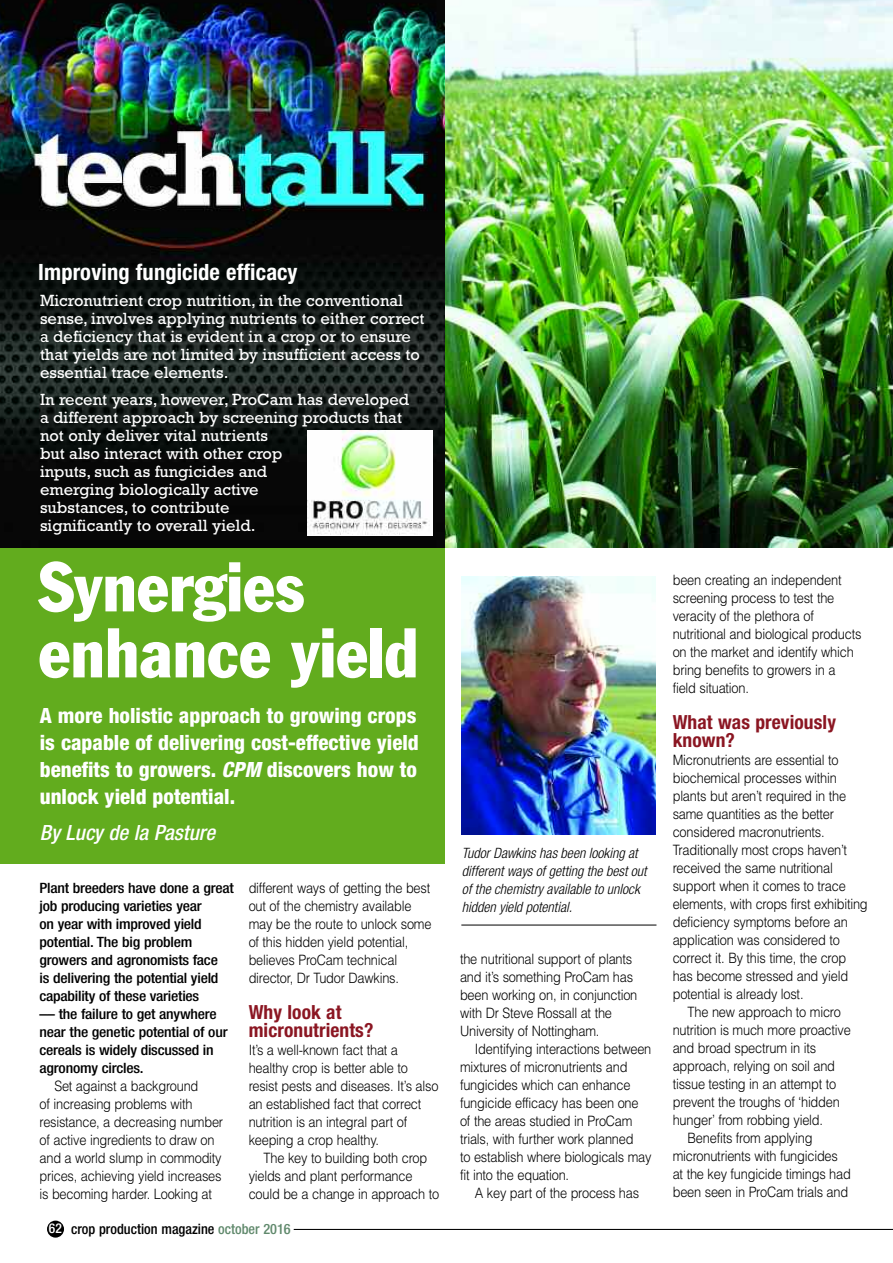
<style>
.page{position:relative;width:893px;height:1263px;background:#fff}
.page>*{position:absolute;margin:0;border:0;box-sizing:border-box;transform-origin:0 0}
.t1{font:condensed 69px/66px "Franklin Gothic";color:#fff}
.t2{font:700 condensed 22.5px "Helvetica Neue";letter-spacing:.005em;color:#fff}
.t3{font:800 condensed 21px/27px "Helvetica Neue";color:#fff;text-align:justify}
.t4{font:italic 500 condensed 21px "Helvetica Neue";color:#fff}
.t5{font:700 condensed 19.5px/18px "Helvetica Neue";letter-spacing:.005em;color:#8b1622}
.t6{font:16.5px/18px "Rockwell";color:#fff}
.t7{font:300 14.25px/18px "Helvetica";letter-spacing:-.015em;color:#000;scale:.9 1}
.t8{font:500 condensed 14.25px/18px "Helvetica Neue";letter-spacing:-.015em;color:#000;scale:1.1 1}
.t9{font:italic 300 condensed 14.25px/18px "Helvetica Neue";color:#000}
.t10{font:500 condensed 14.25px "Helvetica Neue";letter-spacing:-.015em;color:#000}
.s1{font-style:italic}
.s2{font-size:13.5px;color:#fff}
.s3{color:#60896c}
</style>
<div class="page">
<hr style="left:461px;top:925px;width:195px;height:1px;background:#000">
<img style="left:461px;top:576px;width:195px;height:259px">
<img style="left:444px;top:0;width:449px;height:547px">
<img style="left:0;top:0;width:444px;height:548px">
<div style="left:0;top:548px;width:444px;height:315px;background:#62ac1e"></div>
<img style="left:308px;top:430px;width:124px;height:105px">
<div style="left:47px;top:1220px;width:17px;height:17px;background:#000;border-radius:50%"></div>
<hr style="left:294px;top:1229px;width:599px;height:1px;background:#000">
<h2 class="t2" style="left:38px;top:264px;width:261px">Improving fungicide efficacy</h2>
<p class="t6" style="left:40px;top:293px;width:386px">Micronutrient crop nutrition, in the conventional sense, involves applying nutrients to either correct a deficiency that is evident in a crop or to ensure that yields are not limited by insufficient access to essential trace elements.</p>
<p class="t6" style="left:40px;top:392px;width:371px">In recent years, however, ProCam has developed a different approach by screening products that not only deliver vital nutrients<br>but also interact with other crop<br>inputs, such as fungicides and<br>emerging biologically active<br>substances, to contribute<br>significantly to overall yield.</p>
<h1 class="t1" style="left:39px;top:559px;width:382px">Synergies enhance yield</h1>
<h3 class="t3" style="left:40px;top:704px;width:381px">A more holistic approach to growing crops is capable of delivering cost-effective yield benefits to growers. <span class="s1">CPM</span> discovers how to unlock yield potential.</h3>
<h3 class="t4" style="left:40px;top:825px;width:177px">By Lucy de la Pasture</h3>
<p class="t8" style="left:40px;top:880px;width:178px">Plant breeders have done a great job producing varieties year<br>on year with improved yield potential. The big problem growers and agronomists face<br>is delivering the potential yield capability of these varieties<br>–– the failure to get anywhere near the genetic potential of our cereals is widely discussed in agronomy circles.</p>
<p class="t7" style="left:40px;top:1077px;width:206px;text-indent:15px">Set against a background<br>of increasing problems with resistance, a decreasing number of active ingredients to draw on and a world slump in commodity prices, achieving yield increases is becoming harder. Looking at</p>
<p class="t7" style="left:249px;top:879px;width:205px">different ways of getting the best out of the chemistry available may be the route to unlock some of this hidden yield potential, believes ProCam technical director, Dr Tudor Dawkins.</p>
<h3 class="t5" style="left:249px;top:1005px;width:126px">Why look at micronutrients?</h3>
<p class="t7" style="left:249px;top:1041px;width:212px">It’s a well-known fact that a healthy crop is better able to resist pests and diseases. It’s also an established fact that correct nutrition is an integral part of keeping a crop healthy.</p>
<p class="t7" style="left:249px;top:1149px;width:213px;text-indent:15px">The key to building both crop yields and plant performance could be a change in approach to</p>
<p class="t10" style="left:49px;top:1224px;width:243px"><span class="s2">62</span> crop production magazine <span class="s3">october 2016</span></p>
<p class="t9" style="left:462px;top:845px;width:186px">Tudor Dawkins has been looking at different ways of getting the best out of the chemistry available to unlock hidden yield potential.</p>
<p class="t7" style="left:460px;top:950px;width:199px">the nutritional support of plants and it’s something ProCam has been working on, in conjunction with Dr Steve Rossall at the<br>University of Nottingham.</p>
<p class="t7" style="left:460px;top:1040px;width:214px;text-indent:15px">Identifying interactions between mixtures of micronutrients and fungicides which can enhance fungicide efficacy has been one of the areas studied in ProCam trials, with further work planned<br>to establish where biologicals may fit into the equation.</p>
<p class="t7" style="left:475px;top:1184px;width:184px">A key part of the process has</p>
<p class="t7" style="left:673px;top:571px;width:211px">been creating an independent screening process to test the veracity of the plethora of nutritional and biological products on the market and identify which bring benefits to growers in a field situation.</p>
<h3 class="t5" style="left:673px;top:715px;width:165px">What was previously known?</h3>
<p class="t7" style="left:673px;top:751px;width:186px">Micronutrients are essential to</p>
<p class="t7" style="left:673px;top:769px;width:184px">biochemical processes within</p>
<p class="t7" style="left:673px;top:787px;width:194px">plants but aren’t required in the</p>
<p class="t7" style="left:673px;top:805px;width:181px">same quantities as the better</p>
<p class="t7" style="left:673px;top:823px;width:170px">considered macronutrients.</p>
<p class="t7" style="left:673px;top:841px;width:195px">Traditionally most crops haven’t</p>
<p class="t7" style="left:673px;top:859px;width:179px">received the same nutritional</p>
<p class="t7" style="left:673px;top:877px;width:194px">support when it comes to trace</p>
<p class="t7" style="left:673px;top:895px;width:218px">elements, with crops first exhibiting</p>
<p class="t7" style="left:673px;top:913px;width:196px">deficiency symptoms before an</p>
<p class="t7" style="left:673px;top:931px;width:187px">application was considered to</p>
<p class="t7" style="left:673px;top:949px;width:194px">correct it. By this time, the crop</p>
<p class="t7" style="left:673px;top:967px;width:196px">has become stressed and yield</p>
<p class="t7" style="left:673px;top:985px;width:147px">potential is already lost.</p>
<p class="t7" style="left:688px;top:1003px;width:172px">The new approach to micro</p>
<p class="t7" style="left:673px;top:1021px;width:199px">nutrition is much more proactive</p>
<p class="t7" style="left:673px;top:1039px;width:161px">and broad spectrum in its</p>
<p class="t7" style="left:673px;top:1057px;width:182px">approach, relying on soil and</p>
<p class="t7" style="left:673px;top:1075px;width:183px">tissue testing in an attempt to</p>
<p class="t7" style="left:673px;top:1093px;width:187px">prevent the troughs of ‘hidden</p>
<p class="t7" style="left:673px;top:1111px;width:169px">hunger’ from robbing yield.</p>
<p class="t7" style="left:688px;top:1129px;width:140px">Benefits from applying</p>
<p class="t7" style="left:673px;top:1147px;width:185px">micronutrients with fungicides</p>
<p class="t7" style="left:673px;top:1165px;width:200px">at the key fungicide timings had</p>
<p class="t7" style="left:673px;top:1183px;width:197px">been seen in ProCam trials and</p>
</div>
